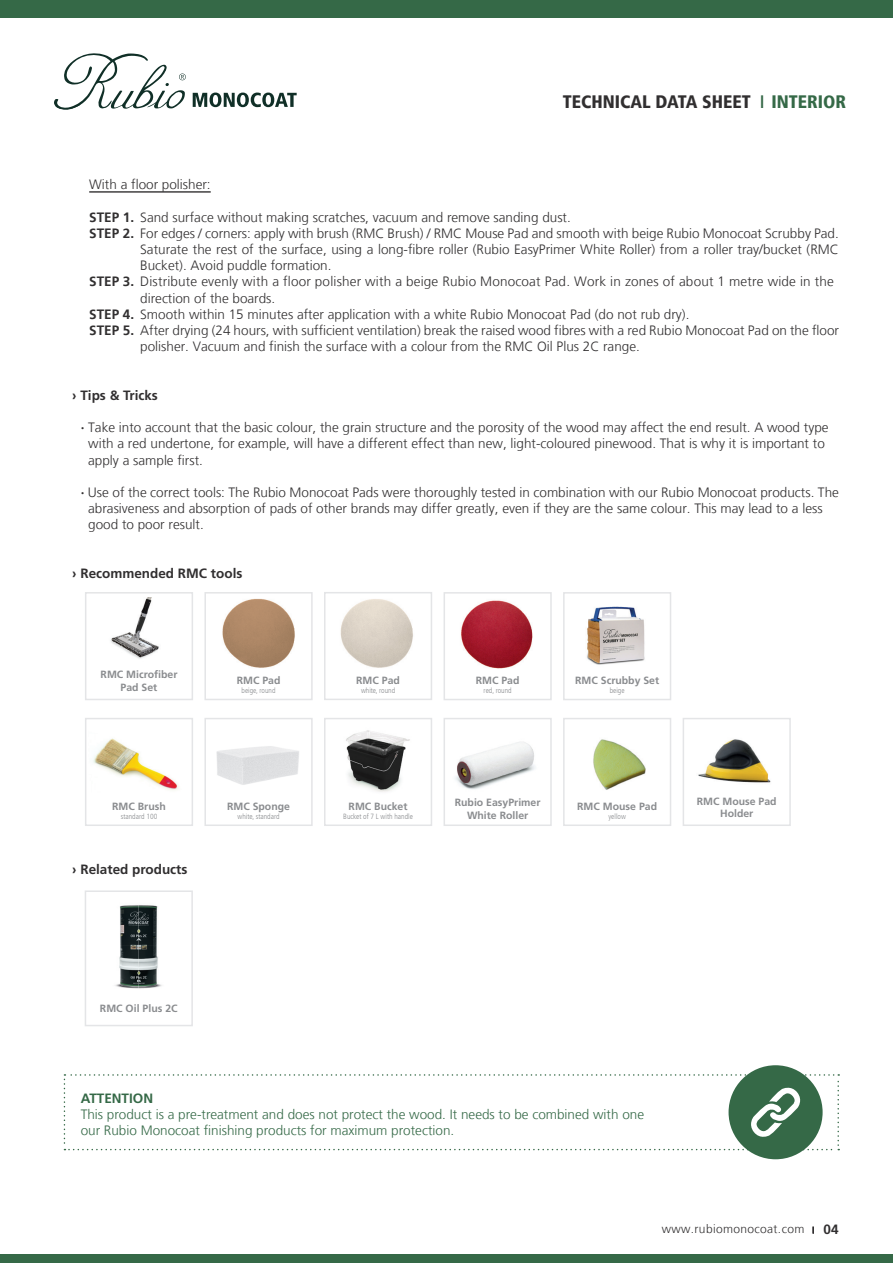
<style>
.page{position:relative;width:893px;height:1263px;background:#fff}
.page>*{position:absolute;margin:0;border:0;box-sizing:border-box;transform-origin:0 0}
.t1{font:900 condensed 18px "Frutiger 77";color:#312f30}
.t2{font:300 13.5px/16.2px "Frutiger LT";color:#312f30}
.t3{font:300 13.5px/16.2px "Frutiger LT";color:#356947}
.t4{font:700 13.5px "Frutiger LT Std";color:#312f30}
.t5{font:700 13.5px "Frutiger LT Std";color:#356947}
.t6{font:300 12px "Frutiger LT";letter-spacing:.03em;color:#312f30}
.t7{font:700 10.5px/12.6px "Frutiger LT Std";color:#8a8c8f;text-align:center}
.t8{font:300 condensed 7.5px "Frutiger LT";color:#8a8c8f}
.s1{color:#356947}
.s2{font-weight:700}
.s3{font-family:"Frutiger LT Std";font-weight:700}
.s4{font-family:"Frutiger 65";font-weight:700;font-size:9.15px}
.s5{font-family:"Frutiger LT Std";font-weight:700;font-size:13.5px}
</style>
<div class="page">
<svg style="left:54px;top:53px;width:132px;height:57px"></svg>
<svg style="left:193px;top:92px;width:104px;height:15px"></svg>
<div style="left:0;top:0;width:893px;height:18px;background:#356947"></div>
<div style="left:0;top:1254px;width:893px;height:9px;background:#356947"></div>
<div style="left:729px;top:1065px;width:94px;height:94px;background:#356947;border-radius:50%"></div>
<svg style="left:64px;top:1074px;width:775px;height:76px"></svg>
<div style="left:85px;top:592px;width:108px;height:108px;border:2px solid #e4e5e7"></div>
<div style="left:204px;top:592px;width:109px;height:108px;border:2px solid #e4e5e7"></div>
<img style="left:110px;top:598px;width:49px;height:61px">
<img style="left:222px;top:598px;width:73px;height:70px">
<div style="left:324px;top:592px;width:108px;height:108px;border:2px solid #e4e5e7"></div>
<div style="left:444px;top:592px;width:108px;height:108px;border:2px solid #e4e5e7"></div>
<div style="left:444px;top:718px;width:108px;height:108px;border:2px solid #e4e5e7"></div>
<img style="left:340px;top:599px;width:73px;height:69px">
<img style="left:461px;top:600px;width:72px;height:69px">
<div style="left:85px;top:718px;width:108px;height:108px;border:2px solid #e4e5e7"></div>
<img style="left:93px;top:738px;width:86px;height:52px">
<div style="left:204px;top:718px;width:109px;height:108px;border:2px solid #e4e5e7"></div>
<img style="left:216px;top:746px;width:83px;height:39px">
<div style="left:324px;top:718px;width:108px;height:108px;border:2px solid #e4e5e7"></div>
<img style="left:346px;top:730px;width:64px;height:62px">
<div style="left:563px;top:592px;width:108px;height:108px;border:2px solid #e4e5e7"></div>
<img style="left:587px;top:606px;width:58px;height:59px">
<div style="left:563px;top:718px;width:108px;height:108px;border:2px solid #e4e5e7"></div>
<img style="left:593px;top:739px;width:53px;height:51px">
<div style="left:683px;top:718px;width:108px;height:108px;border:2px solid #e4e5e7"></div>
<img style="left:698px;top:739px;width:73px;height:44px">
<img style="left:455px;top:742px;width:80px;height:48px">
<hr style="left:89px;top:191px;width:122px;height:2px;background:#312f30">
<div style="left:85px;top:890px;width:108px;height:136px;border:2px solid #e4e5e7"></div>
<img style="left:115px;top:905px;width:47px;height:84px">
<h1 class="t1" style="left:563px;top:91px;width:285px">TECHNICAL DATA SHEET <span class="s1">I INTERIOR</span></h1>
<p class="t2" style="left:89px;top:177px;width:123px">With a floor polisher:</p>
<p class="t2" style="left:89px;top:209px;width:483px"><span class="s2">STEP 1.</span> Sand surface without making scratches, vacuum and remove sanding dust.</p>
<p class="t2" style="left:89px;top:225px;width:751px"><span class="s2">STEP 2.</span> For edges / corners: apply with brush (RMC Brush) / RMC Mouse Pad and smooth with beige Rubio Monocoat Scrubby Pad.</p>
<p class="t2" style="left:140px;top:241px;width:700px">Saturate the rest of the surface, using a long-fibre roller (Rubio EasyPrimer White Roller) from a roller tray/bucket (RMC</p>
<p class="t2" style="left:140px;top:258px;width:193px">Bucket). Avoid puddle formation.</p>
<p class="t2" style="left:89px;top:274px;width:746px"><span class="s2">STEP 3.</span> Distribute evenly with a floor polisher with a beige Rubio Monocoat Pad. Work in zones of about 1 metre wide in the</p>
<p class="t2" style="left:140px;top:290px;width:137px">direction of the boards.</p>
<p class="t2" style="left:89px;top:306px;width:602px"><span class="s2">STEP 4.</span> Smooth within 15 minutes after application with a white Rubio Monocoat Pad (do not rub dry).</p>
<p class="t2" style="left:89px;top:322px;width:751px"><span class="s2">STEP 5.</span> After drying (24 hours, with sufficient ventilation) break the raised wood fibres with a red Rubio Monocoat Pad on the floor</p>
<p class="t2" style="left:140px;top:339px;width:501px">polisher. Vacuum and finish the surface with a colour from the RMC Oil Plus 2C range.</p>
<p class="t4" style="left:72px;top:387px;width:87px">› Tips &amp; Tricks</p>
<p class="t2" style="left:88px;top:420px;width:742px;text-indent:-8px"><span class="s3">∙</span> Take into account that the basic colour, the grain structure and the porosity of the wood may affect the end result. A wood type with a red undertone, for example, will have a different effect than new, light-coloured pinewood. That is why it is important to apply a sample first.</p>
<p class="t2" style="left:88px;top:484px;width:752px;text-indent:-8px"><span class="s3">∙</span> Use of the correct tools: The Rubio Monocoat Pads were thoroughly tested in combination with our Rubio Monocoat products. The abrasiveness and absorption of pads of other brands may differ greatly, even if they are the same colour. This may lead to a less good to poor result.</p>
<p class="t4" style="left:72px;top:565px;width:172px">› Recommended RMC tools</p>
<p class="t7" style="left:101px;top:668px;width:78px">RMC Microfiber<br>Pad Set</p>
<p class="t7" style="left:237px;top:674px;width:45px">RMC Pad</p>
<p class="t8" style="left:242px;top:686px;width:35px">beige, round</p>
<p class="t7" style="left:356px;top:674px;width:45px">RMC Pad</p>
<p class="t8" style="left:361px;top:686px;width:36px">white, round</p>
<p class="t7" style="left:476px;top:674px;width:45px">RMC Pad</p>
<p class="t8" style="left:484px;top:686px;width:30px">red, round</p>
<p class="t7" style="left:575px;top:674px;width:86px">RMC Scrubby Set</p>
<p class="t8" style="left:610px;top:686px;width:16px">beige</p>
<p class="t7" style="left:112px;top:800px;width:55px">RMC Brush</p>
<p class="t8" style="left:121px;top:812px;width:38px">standard 100</p>
<p class="t7" style="left:227px;top:800px;width:64px">RMC Sponge</p>
<p class="t8" style="left:238px;top:812px;width:44px">white, standard</p>
<p class="t7" style="left:349px;top:800px;width:60px">RMC Bucket</p>
<p class="t8" style="left:343px;top:812px;width:71px">Bucket of 7 L with handle</p>
<p class="t7" style="left:455px;top:796px;width:87px">Rubio EasyPrimer<br>White Roller</p>
<p class="t7" style="left:577px;top:800px;width:81px">RMC Mouse Pad</p>
<p class="t8" style="left:608px;top:812px;width:19px">yellow</p>
<p class="t7" style="left:697px;top:795px;width:81px">RMC Mouse Pad<br>Holder</p>
<p class="t4" style="left:72px;top:862px;width:117px">› Related products</p>
<p class="t7" style="left:100px;top:1002px;width:79px">RMC Oil Plus 2C</p>
<p class="t5" style="left:81px;top:1090px;width:74px">ATTENTION</p>
<p class="t3" style="left:81px;top:1106px;width:565px">This product is a pre-treatment and does not protect the wood. It needs to be combined with one our Rubio Monocoat finishing products for maximum protection.</p>
<p class="t6" style="left:662px;top:1222px;width:178px">www.rubiomonocoat.com <span class="s4">I</span> <span class="s5">04</span></p>
</div>
